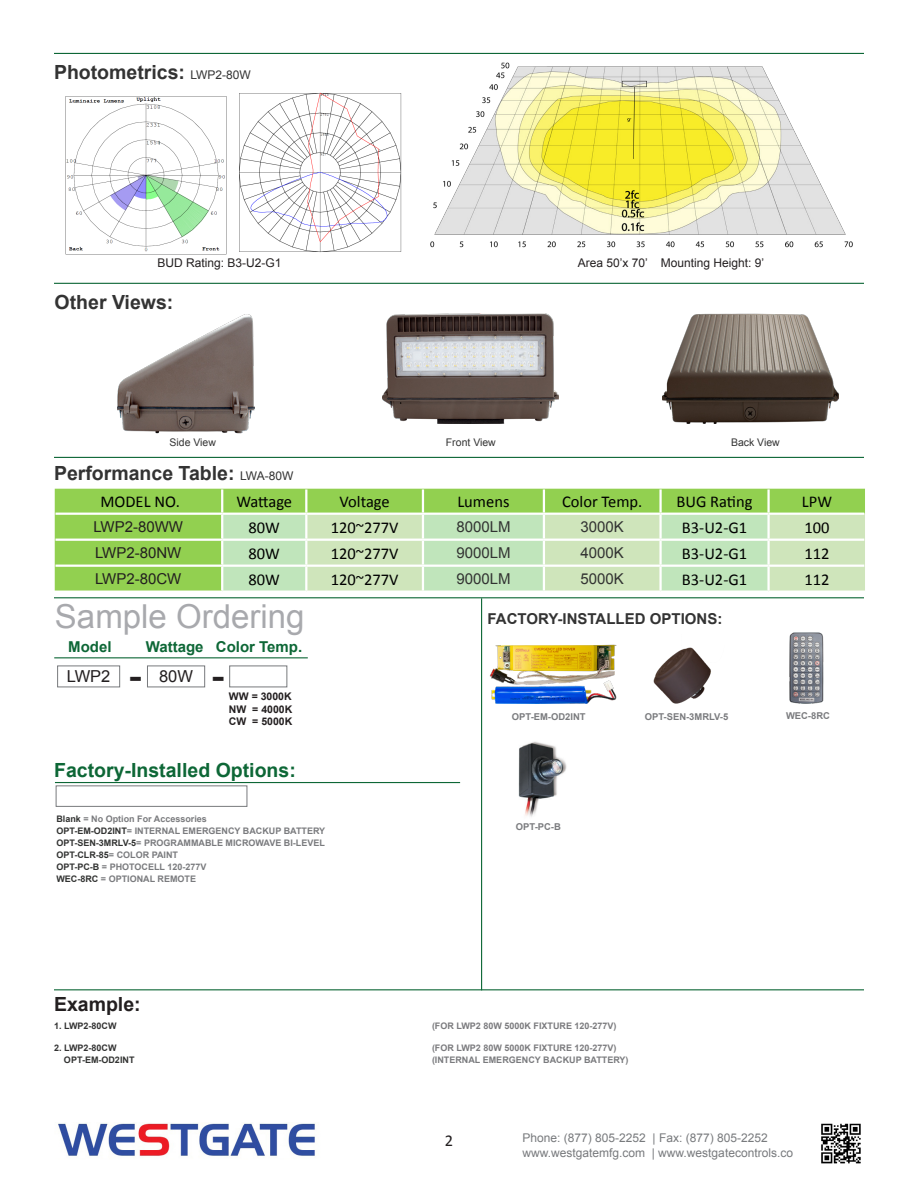
<style>
.page{position:relative;width:918px;height:1188px;background:#fff}
.page>*{position:absolute;margin:0;border:0;box-sizing:border-box;transform-origin:0 0}
.t1{font:33px "Arial";color:#a8a9ad}
.t2{font:700 28.5px "Verdana";color:#231f20}
.t3{font:700 19.5px "Arial";color:#333}
.t4{font:700 19.5px "Arial";color:#0d6736}
.t5{font:700 19.5px "Arial";color:#231f20}
.t6{font:16.5px "Calibri";color:#000}
.t7{font:16.5px "Arial";color:#231f20}
.t8{font:16.5px "Calibri";color:#231f20}
.t9{font:15px "Arial";color:#323332}
.t10{font:15px "Arial";color:#231f20}
.t11{font:700 15px "Arial";color:#333}
.t12{font:700 15px "Arial";color:#0d6736}
.t13{font:12px "Arial";color:#787a7d}
.t14{font:12px "Arial";color:#231f20}
.t15{font:10.5px "Arial";color:#333}
.t16{font:700 10.5px "Arial";color:#231f20}
.t17{font:700 9.45px "Arial";color:#7a7b7e}
.t18{font:700 9px "Arial";color:#7a7b7e}
.t19{font:700 9px "Arial";color:#7b7b7e}
.t20{font:700 9px "Arial";color:#333}
.t21{font:700 9px "Arial";color:#323332}
.s1{font-weight:400;font-size:12px}
.s2{color:#323332}
</style>
<div class="page">
<hr style="left:54px;top:457px;width:810px;height:1px;background:#0d6736">
<hr style="left:54px;top:53px;width:810px;height:1px;background:#0d6736">
<hr style="left:54px;top:283px;width:810px;height:1px;background:#0d6736">
<div style="left:55px;top:489px;width:810px;height:102px;background:#92d050"></div>
<svg style="left:223px;top:514px;width:642px;height:77px;background:#c8e5bc"></svg>
<hr style="left:221px;top:489px;width:2px;height:24px;background:#fff">
<hr style="left:305px;top:489px;width:2px;height:24px;background:#fff">
<hr style="left:422px;top:489px;width:2px;height:24px;background:#fff">
<hr style="left:543px;top:489px;width:2px;height:24px;background:#fff">
<hr style="left:659px;top:489px;width:3px;height:24px;background:#fff">
<hr style="left:767px;top:489px;width:3px;height:24px;background:#fff">
<hr style="left:221px;top:515px;width:2px;height:24px;background:#fff">
<hr style="left:305px;top:515px;width:2px;height:24px;background:#fff">
<hr style="left:422px;top:515px;width:2px;height:24px;background:#fff">
<hr style="left:543px;top:515px;width:2px;height:24px;background:#fff">
<hr style="left:659px;top:515px;width:3px;height:24px;background:#fff">
<hr style="left:767px;top:515px;width:3px;height:24px;background:#fff">
<hr style="left:221px;top:541px;width:2px;height:24px;background:#fff">
<hr style="left:305px;top:541px;width:2px;height:24px;background:#fff">
<hr style="left:422px;top:541px;width:2px;height:24px;background:#fff">
<hr style="left:543px;top:541px;width:2px;height:24px;background:#fff">
<hr style="left:659px;top:541px;width:3px;height:24px;background:#fff">
<hr style="left:767px;top:541px;width:3px;height:24px;background:#fff">
<hr style="left:221px;top:567px;width:2px;height:24px;background:#fff">
<hr style="left:305px;top:567px;width:2px;height:24px;background:#fff">
<hr style="left:422px;top:567px;width:2px;height:24px;background:#fff">
<hr style="left:543px;top:567px;width:2px;height:24px;background:#fff">
<hr style="left:659px;top:567px;width:3px;height:24px;background:#fff">
<hr style="left:767px;top:567px;width:3px;height:24px;background:#fff">
<hr style="left:56px;top:513px;width:166px;height:2px;background:#fff">
<hr style="left:222px;top:513px;width:84px;height:2px;background:#fff">
<hr style="left:306px;top:513px;width:117px;height:2px;background:#fff">
<hr style="left:423px;top:513px;width:121px;height:2px;background:#fff">
<hr style="left:544px;top:513px;width:117px;height:2px;background:#fff">
<hr style="left:661px;top:513px;width:108px;height:2px;background:#fff">
<hr style="left:769px;top:513px;width:95px;height:2px;background:#fff">
<hr style="left:56px;top:539px;width:166px;height:2px;background:#fff">
<hr style="left:222px;top:539px;width:84px;height:2px;background:#fff">
<hr style="left:306px;top:539px;width:117px;height:2px;background:#fff">
<hr style="left:423px;top:539px;width:121px;height:2px;background:#fff">
<hr style="left:544px;top:539px;width:117px;height:2px;background:#fff">
<hr style="left:661px;top:539px;width:108px;height:2px;background:#fff">
<hr style="left:769px;top:539px;width:95px;height:2px;background:#fff">
<hr style="left:56px;top:565px;width:166px;height:2px;background:#fff">
<hr style="left:222px;top:565px;width:84px;height:2px;background:#fff">
<hr style="left:306px;top:565px;width:117px;height:2px;background:#fff">
<hr style="left:423px;top:565px;width:121px;height:2px;background:#fff">
<hr style="left:544px;top:565px;width:117px;height:2px;background:#fff">
<hr style="left:661px;top:565px;width:108px;height:2px;background:#fff">
<hr style="left:769px;top:565px;width:95px;height:2px;background:#fff">
<hr style="left:54px;top:597px;width:810px;height:1px;background:#0d6736">
<hr style="left:54px;top:989px;width:810px;height:1px;background:#0d6736">
<img style="left:65px;top:96px;width:162px;height:159px">
<img style="left:239px;top:93px;width:163px;height:160px">
<img style="left:430px;top:62px;width:423px;height:186px">
<img style="left:58px;top:1123px;width:257px;height:34px">
<img style="left:821px;top:1123px;width:40px;height:41px">
<hr style="left:55px;top:782px;width:405px;height:1px;background:#0d6736">
<div style="left:56px;top:785px;width:191px;height:22px;background:#fff;border:1px solid #787a7d"></div>
<hr style="left:481px;top:598px;width:1px;height:392px;background:#0d6736">
<img style="left:789px;top:632px;width:35px;height:72px">
<img style="left:653px;top:647px;width:58px;height:57px">
<div style="left:57px;top:666px;width:63px;height:21px;border:1px solid #787a7d"></div>
<div style="left:147px;top:666px;width:58px;height:21px;border:1px solid #787a7d"></div>
<div style="left:229px;top:666px;width:58px;height:21px;background:#fff;border:1px solid #787a7d"></div>
<hr style="left:54px;top:657px;width:254px;height:1px;background:#0d6736">
<img style="left:490px;top:644px;width:127px;height:60px">
<img style="left:518px;top:741px;width:49px;height:76px">
<img style="left:118px;top:314px;width:137px;height:120px">
<img style="left:382px;top:313px;width:177px;height:111px">
<img style="left:662px;top:313px;width:177px;height:111px">
<p class="t3" style="left:54px;top:60px;width:198px">Photometrics: <span class="s1">LWP2-80W</span></p>
<p class="t14" style="left:157px;top:255px;width:126px">BUD Rating: B3-U2-G1</p>
<p class="t14" style="left:578px;top:255px;width:188px">Area 50’x 70’ Mounting Height: 9’</p>
<p class="t3" style="left:55px;top:289px;width:120px">Other Views:</p>
<p class="t15" style="left:170px;top:436px;width:48px">Side View</p>
<p class="t15" style="left:446px;top:436px;width:51px">Front View</p>
<p class="t15" style="left:731px;top:436px;width:50px">Back View</p>
<p class="t3" style="left:54px;top:460px;width:241px">Performance Table: <span class="s1">LWA-80W</span></p>
<p class="t6" style="left:100px;top:491px;width:81px">MODEL NO.</p>
<p class="t6" style="left:236px;top:491px;width:57px">Wattage</p>
<p class="t6" style="left:340px;top:491px;width:52px">Voltage</p>
<p class="t6" style="left:457px;top:491px;width:54px">Lumens</p>
<p class="t6" style="left:562px;top:491px;width:82px">Color Temp.</p>
<p class="t6" style="left:677px;top:491px;width:78px">BUG Rating</p>
<p class="t6" style="left:802px;top:491px;width:32px">LPW</p>
<p class="t10" style="left:93px;top:517px;width:91px">LWP2-80WW</p>
<p class="t6" style="left:249px;top:517px;width:33px">80W</p>
<p class="t6" style="left:331px;top:517px;width:69px">120~277V</p>
<p class="t9" style="left:456px;top:517px;width:56px">8000LM</p>
<p class="t9" style="left:581px;top:517px;width:45px">3000K</p>
<p class="t6" style="left:682px;top:517px;width:67px">B3-U2-G1</p>
<p class="t6" style="left:804px;top:517px;width:27px">100</p>
<p class="t10" style="left:95px;top:543px;width:88px">LWP2-80NW</p>
<p class="t6" style="left:249px;top:543px;width:33px">80W</p>
<p class="t6" style="left:331px;top:543px;width:69px">120~277V</p>
<p class="t9" style="left:456px;top:543px;width:56px">9000LM</p>
<p class="t9" style="left:581px;top:543px;width:45px">4000K</p>
<p class="t6" style="left:682px;top:543px;width:67px">B3-U2-G1</p>
<p class="t6" style="left:804px;top:543px;width:27px">112</p>
<p class="t10" style="left:95px;top:569px;width:88px">LWP2-80CW</p>
<p class="t6" style="left:249px;top:569px;width:33px">80W</p>
<p class="t6" style="left:331px;top:569px;width:69px">120~277V</p>
<p class="t9" style="left:456px;top:569px;width:56px">9000LM</p>
<p class="t9" style="left:581px;top:569px;width:45px">5000K</p>
<p class="t6" style="left:682px;top:569px;width:67px">B3-U2-G1</p>
<p class="t6" style="left:804px;top:569px;width:27px">112</p>
<p class="t1" style="left:55px;top:595px;width:251px">Sample Ordering</p>
<p class="t7" style="left:67px;top:666px;width:45px">LWP2</p>
<p class="t7" style="left:159px;top:666px;width:35px">80W</p>
<p class="t12" style="left:68px;top:636px;width:45px">Model</p>
<p class="t12" style="left:146px;top:636px;width:59px">Wattage</p>
<p class="t12" style="left:216px;top:636px;width:88px">Color Temp.</p>
<p class="t2" style="left:129px;top:659px;width:15px">-</p>
<p class="t2" style="left:212px;top:659px;width:15px">-</p>
<p class="t16" style="left:229px;top:689px;width:64px">WW = 3000K</p>
<p class="t16" style="left:229px;top:702px;width:65px">NW = 4000K</p>
<p class="t16" style="left:229px;top:714px;width:65px">CW = 5000K</p>
<p class="t4" style="left:54px;top:757px;width:243px">Factory-Installed Options:</p>
<p class="t18" style="left:56px;top:812px;width:152px"><span class="s2">Blank</span> = No Option For Accessories</p>
<p class="t18" style="left:56px;top:824px;width:270px"><span class="s2">OPT-EM-OD2INT</span>= INTERNAL EMERGENCY BACKUP BATTERY</p>
<p class="t18" style="left:56px;top:836px;width:270px"><span class="s2">OPT-SEN-3MRLV-5</span>= PROGRAMMABLE MICROWAVE BI-LEVEL</p>
<p class="t18" style="left:56px;top:848px;width:123px"><span class="s2">OPT-CLR-85</span>= COLOR PAINT</p>
<p class="t18" style="left:56px;top:860px;width:151px"><span class="s2">OPT-PC-B</span> = PHOTOCELL 120-277V</p>
<p class="t18" style="left:56px;top:872px;width:141px"><span class="s2">WEC-8RC</span> = OPTIONAL REMOTE</p>
<p class="t11" style="left:488px;top:609px;width:236px">FACTORY-INSTALLED OPTIONS:</p>
<p class="t17" style="left:512px;top:711px;width:75px">OPT-EM-OD2INT</p>
<p class="t17" style="left:645px;top:711px;width:85px">OPT-SEN-3MRLV-5</p>
<p class="t17" style="left:786px;top:710px;width:45px">WEC-8RC</p>
<p class="t17" style="left:516px;top:820px;width:46px">OPT-PC-B</p>
<p class="t5" style="left:54px;top:992px;width:88px">Example:</p>
<p class="t20" style="left:54px;top:1020px;width:64px">1. LWP2-80CW</p>
<p class="t19" style="left:432px;top:1020px;width:186px">(FOR LWP2 80W 5000K FIXTURE 120-277V)</p>
<p class="t20" style="left:54px;top:1042px;width:64px">2. LWP2-80CW</p>
<p class="t19" style="left:432px;top:1042px;width:186px">(FOR LWP2 80W 5000K FIXTURE 120-277V)</p>
<p class="t21" style="left:64px;top:1054px;width:72px">OPT-EM-OD2INT</p>
<p class="t18" style="left:432px;top:1054px;width:198px">(INTERNAL EMERGENCY BACKUP BATTERY)</p>
<p class="t8" style="left:445px;top:1130px;width:10px">2</p>
<p class="t13" style="left:522px;top:1130px;width:247px">Phone: (877) 805-2252 | Fax: (877) 805-2252</p>
<p class="t13" style="left:522px;top:1145px;width:272px">www.westgatemfg.com | www.westgatecontrols.co</p>
</div>
